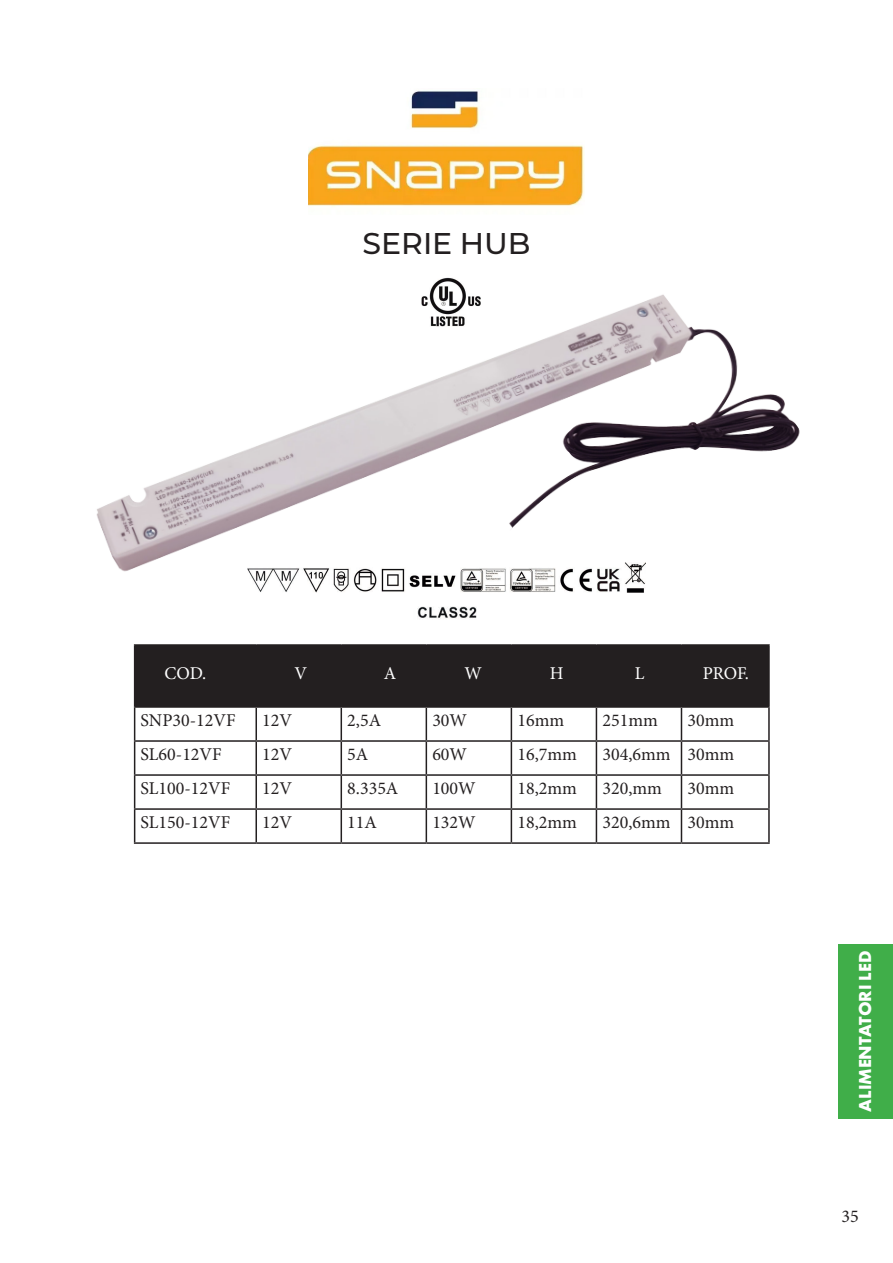
<style>
.page{position:relative;width:893px;height:1263px;background:#fff}
.page>*{position:absolute;margin:0;border:0;box-sizing:border-box;transform-origin:0 0}
.t1{font:500 30px "Montserrat";color:#231f20}
.t2{font:18px "Minion Pro";color:#231f20}
.t3{font:700 18px "Futura PT";color:#fff}
.t4{font:18px "Minion Pro";letter-spacing:-.01em;color:#fff}
</style>
<div class="page">
<div style="left:839px;top:944px;width:54px;height:174px;background:#40ae49"></div>
<hr style="left:134px;top:742px;width:1px;height:32px;background:#231f20">
<hr style="left:255px;top:742px;width:2px;height:32px;background:#231f20">
<hr style="left:341px;top:742px;width:1px;height:32px;background:#231f20">
<hr style="left:426px;top:742px;width:1px;height:32px;background:#231f20">
<hr style="left:511px;top:742px;width:1px;height:32px;background:#231f20">
<hr style="left:596px;top:742px;width:1px;height:32px;background:#231f20">
<hr style="left:681px;top:742px;width:1px;height:32px;background:#231f20">
<hr style="left:768px;top:742px;width:2px;height:32px;background:#231f20">
<hr style="left:134px;top:774px;width:122px;height:2px;background:#231f20">
<hr style="left:134px;top:776px;width:1px;height:32px;background:#231f20">
<hr style="left:256px;top:774px;width:85px;height:2px;background:#231f20">
<hr style="left:255px;top:776px;width:2px;height:32px;background:#231f20">
<hr style="left:341px;top:774px;width:85px;height:2px;background:#231f20">
<hr style="left:341px;top:776px;width:1px;height:32px;background:#231f20">
<hr style="left:426px;top:774px;width:85px;height:2px;background:#231f20">
<hr style="left:426px;top:776px;width:1px;height:32px;background:#231f20">
<hr style="left:511px;top:774px;width:85px;height:2px;background:#231f20">
<hr style="left:511px;top:776px;width:1px;height:32px;background:#231f20">
<hr style="left:596px;top:774px;width:85px;height:2px;background:#231f20">
<hr style="left:596px;top:776px;width:1px;height:32px;background:#231f20">
<hr style="left:681px;top:774px;width:89px;height:2px;background:#231f20">
<hr style="left:681px;top:776px;width:1px;height:32px;background:#231f20">
<hr style="left:768px;top:776px;width:2px;height:32px;background:#231f20">
<hr style="left:134px;top:808px;width:122px;height:2px;background:#231f20">
<hr style="left:134px;top:810px;width:1px;height:32px;background:#231f20">
<hr style="left:256px;top:808px;width:85px;height:2px;background:#231f20">
<hr style="left:255px;top:810px;width:2px;height:32px;background:#231f20">
<hr style="left:341px;top:808px;width:85px;height:2px;background:#231f20">
<hr style="left:341px;top:810px;width:1px;height:32px;background:#231f20">
<hr style="left:426px;top:808px;width:85px;height:2px;background:#231f20">
<hr style="left:426px;top:810px;width:1px;height:32px;background:#231f20">
<hr style="left:511px;top:808px;width:85px;height:2px;background:#231f20">
<hr style="left:511px;top:810px;width:1px;height:32px;background:#231f20">
<hr style="left:596px;top:808px;width:85px;height:2px;background:#231f20">
<hr style="left:596px;top:810px;width:1px;height:32px;background:#231f20">
<hr style="left:681px;top:808px;width:89px;height:2px;background:#231f20">
<hr style="left:681px;top:810px;width:1px;height:32px;background:#231f20">
<hr style="left:768px;top:810px;width:2px;height:32px;background:#231f20">
<hr style="left:134px;top:842px;width:122px;height:2px;background:#231f20">
<hr style="left:256px;top:842px;width:85px;height:2px;background:#231f20">
<hr style="left:341px;top:842px;width:85px;height:2px;background:#231f20">
<hr style="left:426px;top:842px;width:85px;height:2px;background:#231f20">
<hr style="left:511px;top:842px;width:85px;height:2px;background:#231f20">
<hr style="left:596px;top:842px;width:85px;height:2px;background:#231f20">
<hr style="left:681px;top:842px;width:89px;height:2px;background:#231f20">
<img style="left:309px;top:91px;width:275px;height:98px">
<img style="left:96px;top:189px;width:704px;height:568px">
<img style="left:248px;top:562px;width:397px;height:31px">
<img style="left:413px;top:602px;width:69px;height:24px">
<img style="left:418px;top:273px;width:62px;height:55px">
<p class="t1" style="left:362px;top:223px;width:170px">SERIE HUB</p>
<p class="t4" style="left:164px;top:661px;width:43px">COD.</p>
<p class="t4" style="left:295px;top:661px;width:14px">V</p>
<p class="t4" style="left:384px;top:661px;width:14px">A</p>
<p class="t4" style="left:465px;top:661px;width:19px">W</p>
<p class="t4" style="left:550px;top:661px;width:15px">H</p>
<p class="t4" style="left:635px;top:661px;width:11px">L</p>
<p class="t4" style="left:703px;top:661px;width:48px">PROF.</p>
<p class="t2" style="left:141px;top:708px;width:96px">SNP30-12VF</p>
<p class="t2" style="left:262px;top:708px;width:31px">12V</p>
<p class="t2" style="left:347px;top:708px;width:35px">2,5A</p>
<p class="t2" style="left:432px;top:708px;width:36px">30W</p>
<p class="t2" style="left:517px;top:708px;width:48px">16mm</p>
<p class="t2" style="left:602px;top:708px;width:57px">251mm</p>
<p class="t2" style="left:687px;top:708px;width:48px">30mm</p>
<p class="t2" style="left:141px;top:742px;width:83px">SL60-12VF</p>
<p class="t2" style="left:262px;top:742px;width:31px">12V</p>
<p class="t2" style="left:347px;top:742px;width:23px">5A</p>
<p class="t2" style="left:432px;top:742px;width:36px">60W</p>
<p class="t2" style="left:517px;top:742px;width:61px">16,7mm</p>
<p class="t2" style="left:602px;top:742px;width:70px">304,6mm</p>
<p class="t2" style="left:687px;top:742px;width:48px">30mm</p>
<p class="t2" style="left:141px;top:776px;width:91px">SL100-12VF</p>
<p class="t2" style="left:262px;top:776px;width:31px">12V</p>
<p class="t2" style="left:347px;top:776px;width:53px">8.335A</p>
<p class="t2" style="left:432px;top:776px;width:45px">100W</p>
<p class="t2" style="left:517px;top:776px;width:61px">18,2mm</p>
<p class="t2" style="left:602px;top:776px;width:61px">320,mm</p>
<p class="t2" style="left:687px;top:776px;width:48px">30mm</p>
<p class="t2" style="left:141px;top:810px;width:91px">SL150-12VF</p>
<p class="t2" style="left:262px;top:810px;width:31px">12V</p>
<p class="t2" style="left:347px;top:810px;width:31px">11A</p>
<p class="t2" style="left:432px;top:810px;width:45px">132W</p>
<p class="t2" style="left:517px;top:810px;width:61px">18,2mm</p>
<p class="t2" style="left:602px;top:810px;width:70px">320,6mm</p>
<p class="t2" style="left:687px;top:810px;width:48px">30mm</p>
<p class="t3" style="left:853px;top:1112px;width:162px;rotate:-90deg">ALIMENTATORI LED</p>
<p class="t2" style="left:841px;top:1204px;width:19px">35</p>
</div>
